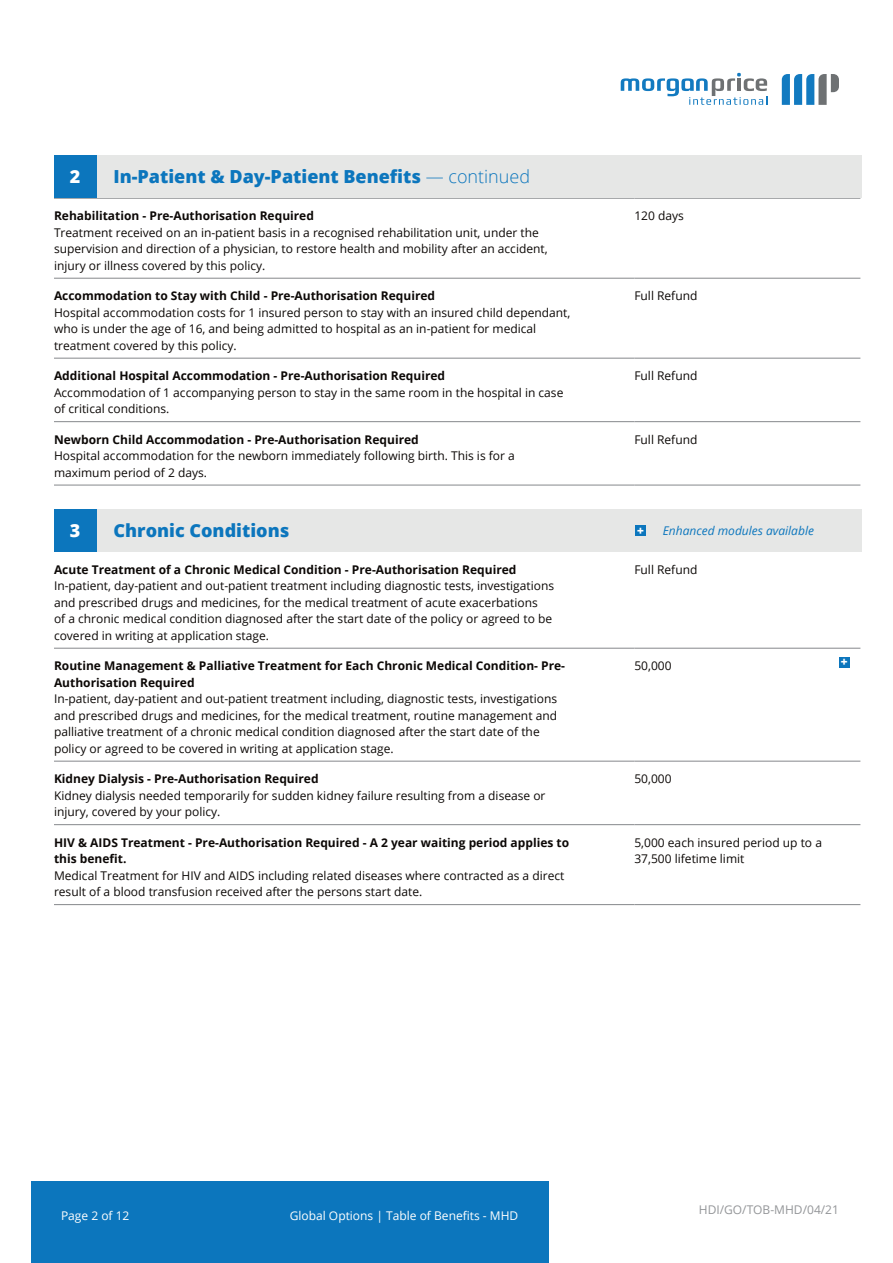
<style>
.page{position:relative;width:893px;height:1263px;background:#fff}
.page>*{position:absolute;margin:0;border:0;box-sizing:border-box;transform-origin:0 0}
.t1{font:800 18px "Open Sans";color:#0c76bd}
.t2{font:800 18px "Open Sans";color:#fff}
.Table_text{font:12px/16.5px "Open Sans";color:#0c0806}
.Table_text-2{font:700 12px/16.5px "Open Sans";color:#0c0806}
.t3{font:12px "Open Sans";color:#fff}
.t4{font:italic 12px "Open Sans";color:#0c76bd}
.t5{font:12px "Open Sans";color:#939598}
.t6{font:800 12px "Open Sans";color:#fff}
.s1{font-weight:300}
</style>
<div class="page">
<div style="left:31px;top:1181px;width:517px;height:82px;background:#0c76bd"></div>
<svg style="left:621px;top:73px;width:146px;height:32px"></svg>
<svg style="left:782px;top:74px;width:57px;height:31px"></svg>
<hr style="left:54px;top:198px;width:580px;height:1px;background:#939598">
<hr style="left:634px;top:198px;width:226px;height:1px;background:#939598">
<hr style="left:54px;top:278px;width:580px;height:1px;background:#939598">
<hr style="left:634px;top:278px;width:226px;height:1px;background:#939598">
<hr style="left:54px;top:358px;width:580px;height:1px;background:#939598">
<hr style="left:634px;top:358px;width:226px;height:1px;background:#939598">
<hr style="left:54px;top:421px;width:580px;height:1px;background:#939598">
<hr style="left:634px;top:421px;width:226px;height:1px;background:#939598">
<hr style="left:54px;top:484px;width:580px;height:2px;background:#939598">
<hr style="left:634px;top:484px;width:226px;height:2px;background:#939598">
<div style="left:97px;top:155px;width:765px;height:43px;background:#e6e7e6"></div>
<div style="left:54px;top:155px;width:43px;height:43px;background:#0c76bd"></div>
<hr style="left:54px;top:648px;width:580px;height:1px;background:#939598">
<hr style="left:634px;top:648px;width:226px;height:1px;background:#939598">
<hr style="left:54px;top:761px;width:580px;height:1px;background:#939598">
<hr style="left:634px;top:761px;width:226px;height:1px;background:#939598">
<hr style="left:54px;top:824px;width:580px;height:1px;background:#939598">
<hr style="left:634px;top:824px;width:226px;height:1px;background:#939598">
<hr style="left:54px;top:904px;width:580px;height:1px;background:#939598">
<hr style="left:634px;top:904px;width:226px;height:1px;background:#939598">
<div style="left:97px;top:509px;width:765px;height:43px;background:#e6e7e6"></div>
<div style="left:54px;top:509px;width:43px;height:43px;background:#0c76bd"></div>
<div style="left:839px;top:657px;width:11px;height:11px;background:#0c76bd"></div>
<div style="left:635px;top:525px;width:11px;height:11px;background:#0c76bd"></div>
<p class="t2" style="left:70px;top:163px;width:12px">2</p>
<p class="t1" style="left:114px;top:163px;width:418px">In-Patient &amp; Day-Patient Benefits <span class="s1">— continued</span></p>
<p class="Table_text-2" style="left:54px;top:207px;width:261px">Rehabilitation - Pre-Authorisation Required</p>
<p class="Table_text" style="left:54px;top:224px;width:495px">Treatment received on an in-patient basis in a recognised rehabilitation unit, under the supervision and direction of a physician, to restore health and mobility after an accident, injury or illness covered by this policy.</p>
<p class="Table_text-2" style="left:54px;top:287px;width:383px">Accommodation to Stay with Child - Pre-Authorisation Required</p>
<p class="Table_text" style="left:54px;top:304px;width:518px">Hospital accommodation costs for 1 insured person to stay with an insured child dependant, who is under the age of 16, and being admitted to hospital as an in-patient for medical treatment covered by this policy.</p>
<p class="Table_text-2" style="left:54px;top:367px;width:393px">Additional Hospital Accommodation - Pre-Authorisation Required</p>
<p class="Table_text" style="left:54px;top:384px;width:511px">Accommodation of 1 accompanying person to stay in the same room in the hospital in case of critical conditions.</p>
<p class="Table_text-2" style="left:54px;top:431px;width:366px">Newborn Child Accommodation - Pre-Authorisation Required</p>
<p class="Table_text" style="left:54px;top:447px;width:462px">Hospital accommodation for the newborn immediately following birth. This is for a maximum period of 2 days.</p>
<p class="t2" style="left:70px;top:517px;width:12px">3</p>
<p class="t1" style="left:114px;top:517px;width:177px">Chronic Conditions</p>
<p class="Table_text-2" style="left:54px;top:561px;width:464px">Acute Treatment of a Chronic Medical Condition - Pre-Authorisation Required</p>
<p class="Table_text" style="left:54px;top:577px;width:502px">In-patient, day-patient and out-patient treatment including diagnostic tests, investigations and prescribed drugs and medicines, for the medical treatment of acute exacerbations<br>of a chronic medical condition diagnosed after the start date of the policy or agreed to be covered in writing at application stage.</p>
<p class="Table_text-2" style="left:54px;top:657px;width:513px">Routine Management &amp; Palliative Treatment for Each Chronic Medical Condition- Pre-<br>Authorisation Required</p>
<p class="Table_text" style="left:54px;top:690px;width:505px">In-patient, day-patient and out-patient treatment including, diagnostic tests, investigations and prescribed drugs and medicines, for the medical treatment, routine management and palliative treatment of a chronic medical condition diagnosed after the start date of the policy or agreed to be covered in writing at application stage.</p>
<p class="Table_text-2" style="left:54px;top:770px;width:266px">Kidney Dialysis - Pre-Authorisation Required</p>
<p class="Table_text" style="left:54px;top:787px;width:493px">Kidney dialysis needed temporarily for sudden kidney failure resulting from a disease or injury, covered by your policy.</p>
<p class="Table_text-2" style="left:54px;top:834px;width:517px">HIV &amp; AIDS Treatment - Pre-Authorisation Required - A 2 year waiting period applies to this benefit.</p>
<p class="Table_text" style="left:54px;top:867px;width:512px">Medical Treatment for HIV and AIDS including related diseases where contracted as a direct result of a blood transfusion received after the persons start date.</p>
<p class="Table_text" style="left:634px;top:207px;width:51px">120 days</p>
<p class="Table_text" style="left:634px;top:287px;width:65px">Full Refund</p>
<p class="Table_text" style="left:634px;top:367px;width:65px">Full Refund</p>
<p class="Table_text" style="left:634px;top:431px;width:65px">Full Refund</p>
<p class="t6" style="left:637px;top:521px;width:8px">+</p>
<p class="t4" style="left:663px;top:522px;width:153px">Enhanced modules available</p>
<p class="Table_text" style="left:634px;top:561px;width:65px">Full Refund</p>
<p class="Table_text" style="left:634px;top:657px;width:39px">50,000</p>
<p class="t6" style="left:841px;top:653px;width:8px">+</p>
<p class="Table_text" style="left:634px;top:770px;width:39px">50,000</p>
<p class="Table_text" style="left:634px;top:834px;width:189px">5,000 each insured period up to a<br>37,500 lifetime limit</p>
<p class="t3" style="left:61px;top:1207px;width:70px">Page 2 of 12</p>
<p class="t3" style="left:290px;top:1207px;width:230px">Global Options | Table of Benefits - MHD</p>
<p class="t5" style="left:699px;top:1201px;width:142px">HDI/GO/TOB-MHD/04/21</p>
</div>
